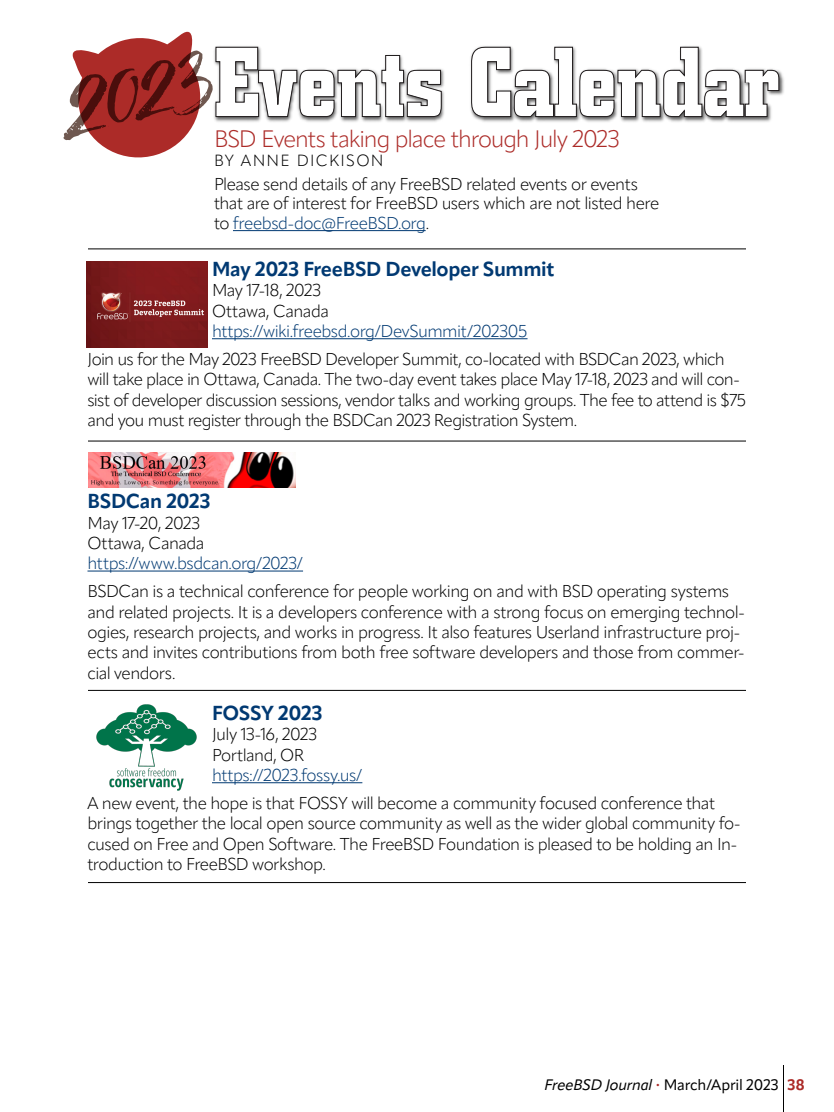
<style>
.page{position:relative;width:834px;height:1112px;background:#fff}
.page>*{position:absolute;margin:0;border:0;box-sizing:border-box;transform-origin:0 0}
.t1{font:300 23.5px "Apparat";letter-spacing:-.045em;color:#ac2b28}
.a_head{font:700 20px "Apparat";letter-spacing:-.02em;color:#013972}
.body_copy___no_inden{font:300 17px/20.4px "Apparat";letter-spacing:-.03em;color:#000}
.body_copy___no_inden-2{font:300 17px "Apparat";letter-spacing:-.025em;color:#013972}
.t2{font:300 16px "Apparat";letter-spacing:.08em;color:#000}
.t3{font:15px "Apparat";letter-spacing:-.01em;color:#000}
.s1{color:#013972}
.s2{font-style:italic}
.s3{font-size:9px;color:#ac2b28}
.s4{font-weight:700;color:#ac2b28}
</style>
<div class="page">
<img style="left:214px;top:46px;width:570px;height:76px">
<svg style="left:215px;top:47px;width:565px;height:70px"></svg>
<svg style="left:64px;top:31px;width:149px;height:127px"></svg>
<hr style="left:233px;top:230px;width:193px;height:1px;background:#013972">
<hr style="left:783px;top:1065px;width:1px;height:47px;background:#000">
<hr style="left:212px;top:338px;width:316px;height:1px;background:#013972">
<hr style="left:88px;top:571px;width:215px;height:1px;background:#013972">
<hr style="left:212px;top:782px;width:150px;height:1px;background:#013972">
<img style="left:96px;top:704px;width:101px;height:87px">
<hr style="left:88px;top:249px;width:658px;height:1px;background:#000">
<hr style="left:88px;top:441px;width:658px;height:1px;background:#000">
<hr style="left:88px;top:882px;width:658px;height:1px;background:#000">
<hr style="left:88px;top:690px;width:658px;height:1px;background:#000">
<img style="left:86px;top:261px;width:122px;height:87px">
<img style="left:89px;top:452px;width:207px;height:36px">
<h1 class="t1" style="left:214px;top:125px;width:407px">BSD Events taking place through July 2023</h1>
<p class="t2" style="left:214px;top:151px;width:171px">BY ANNE DICKISON</p>
<p class="body_copy___no_inden" style="left:214px;top:174px;width:447px;line-height:19.5px">Please send details of any FreeBSD related events or events that are of interest for FreeBSD users which are not listed here to <span class="s1">freebsd-doc@FreeBSD.org</span>.</p>
<p class="a_head" style="left:212px;top:257px;width:344px">May 2023 FreeBSD Developer Summit</p>
<p class="body_copy___no_inden" style="left:212px;top:280px;width:111px">May 17-18, 2023</p>
<p class="body_copy___no_inden" style="left:212px;top:301px;width:119px">Ottawa, Canada</p>
<p class="body_copy___no_inden-2" style="left:212px;top:321px;width:317px">https://wiki.freebsd.org/DevSummit/202305</p>
<p class="body_copy___no_inden" style="left:88px;top:349px;width:660px">Join us for the May 2023 FreeBSD Developer Summit, co-located with BSDCan 2023, which will take place in Ottawa, Canada. The two-day event takes place May 17-18, 2023 and will con&shy;sist of developer discussion sessions, vendor talks and working groups. The fee to attend is $75 and you must register through the BSDCan 2023 Registration System.</p>
<p class="a_head" style="left:88px;top:489px;width:124px">BSDCan 2023</p>
<p class="body_copy___no_inden" style="left:88px;top:512px;width:114px">May 17-20, 2023</p>
<p class="body_copy___no_inden" style="left:88px;top:533px;width:119px">Ottawa, Canada</p>
<p class="body_copy___no_inden-2" style="left:88px;top:553px;width:217px">https://www.bsdcan.org/2023/</p>
<p class="body_copy___no_inden" style="left:88px;top:581px;width:659px">BSDCan is a technical conference for people working on and with BSD operating systems and related projects. It is a developers conference with a strong focus on emerging technol&shy;ogies, research projects, and works in progress. It also features Userland infrastructure proj&shy;ects and invites contributions from both free software developers and those from commer&shy;cial vendors.</p>
<p class="a_head" style="left:212px;top:701px;width:112px">FOSSY 2023</p>
<p class="body_copy___no_inden" style="left:212px;top:724px;width:107px">July 13-16, 2023</p>
<p class="body_copy___no_inden" style="left:212px;top:745px;width:94px">Portland, OR</p>
<p class="body_copy___no_inden-2" style="left:212px;top:765px;width:152px">https://2023.fossy.us/</p>
<p class="body_copy___no_inden" style="left:88px;top:793px;width:655px">A new event, the hope is that FOSSY will become a community focused conference that brings together the local open source community as well as the wider global community fo&shy;cused on Free and Open Software. The FreeBSD Foundation is pleased to be holding an In&shy;troduction to FreeBSD workshop.</p>
<p class="t3" style="left:544px;top:1076px;width:262px"><span class="s2">FreeBSD Journal</span> <span class="s3">•</span> March/April 2023 <span class="s4">38</span></p>
</div>
